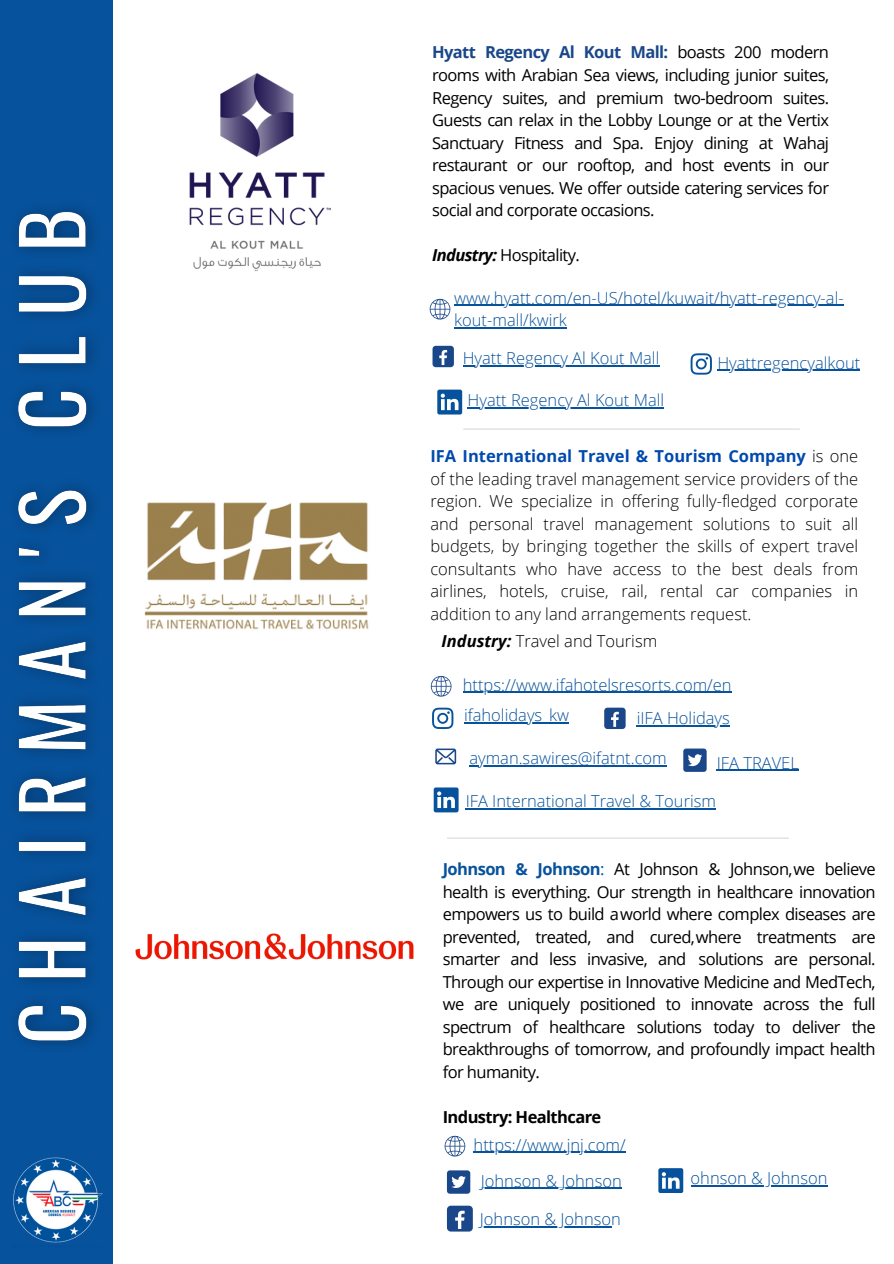
<style>
.page{position:relative;width:894px;height:1264px;background:#fff}
.page>*{position:absolute;margin:0;border:0;box-sizing:border-box;transform-origin:0 0}
.t1{font:16.5px/22.5px "Open Sans";letter-spacing:-.035em;color:#000;text-align:justify}
.t2{font:300 16.5px/22.5px "Open Sans";color:#000;text-align:justify}
.t3{font:300 16.5px/22.5px "Open Sans";color:#07529c}
.t4{font:700 16.5px "Open Sans";letter-spacing:-.035em;color:#000}
.s1{font-weight:700;color:#1a4789}
.s2{font-weight:700;font-style:italic}
.s3{font-weight:700;color:#004aad}
.s4{font-weight:700;color:#07529c}
.s5{color:#07529c}
</style>
<div class="page">
<div style="left:0;top:0;width:113px;height:1263px;background:#07529c"></div>
<img style="left:17px;top:208px;width:77px;height:838px">
<img style="left:13px;top:1157px;width:90px;height:86px">
<hr style="left:463px;top:428px;width:336px;height:1px;background:#d9d9d9">
<hr style="left:469px;top:765px;width:197px;height:1px;background:#07529c">
<svg style="left:432px;top:707px;width:21px;height:22px"></svg>
<svg style="left:430px;top:675px;width:21px;height:22px"></svg>
<svg style="left:435px;top:748px;width:21px;height:16px"></svg>
<div style="left:604px;top:707px;width:21px;height:22px;background:#1a4789;border-radius:3px"></div>
<svg style="left:611px;top:711px;width:7px;height:16px"></svg>
<div style="left:683px;top:748px;width:23px;height:23px;background:#1a4789;border-radius:3px"></div>
<svg style="left:688px;top:754px;width:14px;height:12px"></svg>
<svg style="left:433px;top:787px;width:25px;height:25px"></svg>
<img style="left:144px;top:502px;width:225px;height:128px">
<img style="left:189px;top:73px;width:142px;height:198px">
<svg style="left:429px;top:298px;width:21px;height:22px"></svg>
<div style="left:432px;top:346px;width:22px;height:21px;background:#1a4789;border-radius:3px"></div>
<svg style="left:439px;top:350px;width:8px;height:15px"></svg>
<svg style="left:690px;top:353px;width:21px;height:21px"></svg>
<svg style="left:437px;top:389px;width:25px;height:25px"></svg>
<hr style="left:447px;top:837px;width:341px;height:1px;background:#d9d9d9">
<img style="left:135px;top:933px;width:279px;height:27px">
<hr style="left:462px;top:692px;width:269px;height:1px;background:#07529c">
<hr style="left:464px;top:722px;width:105px;height:1px;background:#07529c">
<hr style="left:636px;top:725px;width:93px;height:1px;background:#07529c">
<hr style="left:716px;top:769px;width:82px;height:2px;background:#07529c">
<hr style="left:465px;top:808px;width:250px;height:1px;background:#07529c">
<hr style="left:454px;top:305px;width:389px;height:1px;background:#07529c">
<hr style="left:454px;top:327px;width:112px;height:1px;background:#07529c">
<hr style="left:462px;top:365px;width:197px;height:1px;background:#07529c">
<hr style="left:717px;top:370px;width:143px;height:1px;background:#07529c">
<hr style="left:467px;top:407px;width:197px;height:1px;background:#07529c">
<svg style="left:444px;top:1135px;width:21px;height:21px"></svg>
<hr style="left:473px;top:1151px;width:152px;height:1px;background:#07529c">
<div style="left:447px;top:1170px;width:23px;height:23px;background:#1a4789;border-radius:3px"></div>
<svg style="left:451px;top:1176px;width:15px;height:11px"></svg>
<hr style="left:480px;top:1187px;width:141px;height:1px;background:#07529c">
<svg style="left:658px;top:1168px;width:25px;height:24px"></svg>
<hr style="left:690px;top:1184px;width:137px;height:2px;background:#07529c">
<div style="left:447px;top:1205px;width:25px;height:26px;background:#1a4789;border-radius:4px"></div>
<svg style="left:455px;top:1210px;width:9px;height:18px"></svg>
<hr style="left:479px;top:1226px;width:132px;height:1px;background:#07529c">
<p class="t1" style="left:432px;top:41px;width:398px"><span class="s1">Hyatt Regency Al Kout Mall:</span> boasts 200 modern rooms with Arabian Sea views, including junior suites, Regency suites, and premium two-bedroom suites.<br>Guests can relax in the Lobby Lounge or at the Vertix Sanctuary Fitness and Spa. Enjoy dining at Wahaj restaurant or our rooftop, and host events in our spacious venues. We offer outside catering services for social and corporate occasions.</p>
<p class="t1" style="left:432px;top:243px;width:149px"><span class="s2">Industry:</span> Hospitality.</p>
<p class="t3" style="left:454px;top:286px;width:391px">www.hyatt.com/en-US/hotel/kuwait/hyatt-regency-al&shy;kout-mall/kwirk</p>
<p class="t3" style="left:462px;top:347px;width:198px">Hyatt Regency Al Kout Mall</p>
<p class="t3" style="left:717px;top:351px;width:144px">Hyattregencyalkout</p>
<p class="t3" style="left:467px;top:388px;width:198px">Hyatt Regency Al Kout Mall</p>
<p class="t2" style="left:430px;top:444px;width:429px"><span class="s3">IFA International Travel &amp; Tourism Company</span> is one of the leading travel management service providers of the region. We specialize in offering fully-fledged corporate and personal travel management solutions to suit all budgets, by bringing together the skills of expert travel consultants who have access to the best deals from airlines, hotels, cruise, rail, rental car companies in addition to any land arrangements request.</p>
<p class="t2" style="left:441px;top:629px;width:217px"><span class="s2">Industry:</span> Travel and Tourism</p>
<p class="t3" style="left:462px;top:673px;width:270px">https://www.ifahotelsresorts.com/en</p>
<p class="t3" style="left:464px;top:703px;width:106px">ifaholidays_kw</p>
<p class="t3" style="left:636px;top:706px;width:95px">iIFA Holidays</p>
<p class="t3" style="left:716px;top:751px;width:84px">IFA TRAVEL</p>
<p class="t3" style="left:465px;top:789px;width:252px">IFA International Travel &amp; Tourism</p>
<p class="t3" style="left:469px;top:746px;width:199px">ayman.sawires@ifatnt.com</p>
<p class="t1" style="left:442px;top:857px;width:434px"><span class="s4">Johnson &amp; Johnson</span><span class="s5">:</span> At Johnson &amp; Johnson,we believe health is everything. Our strength in healthcare innovation empowers us to build aworld where complex diseases are prevented, treated, and cured,where treatments are smarter and less invasive, and solutions are personal.<br>Through our expertise in Innovative Medicine and MedTech, we are uniquely positioned to innovate across the full spectrum of healthcare solutions today to deliver the breakthroughs of tomorrow, and profoundly impact health for humanity.</p>
<p class="t4" style="left:442px;top:1105px;width:160px">Industry: Healthcare</p>
<p class="t3" style="left:473px;top:1132px;width:153px">https://www.jnj.com/</p>
<p class="t3" style="left:480px;top:1169px;width:142px">Johnson &amp; Johnson</p>
<p class="t3" style="left:690px;top:1166px;width:138px">ohnson &amp; Johnson</p>
<p class="t3" style="left:479px;top:1207px;width:142px">Johnson &amp; Johnson</p>
</div>
